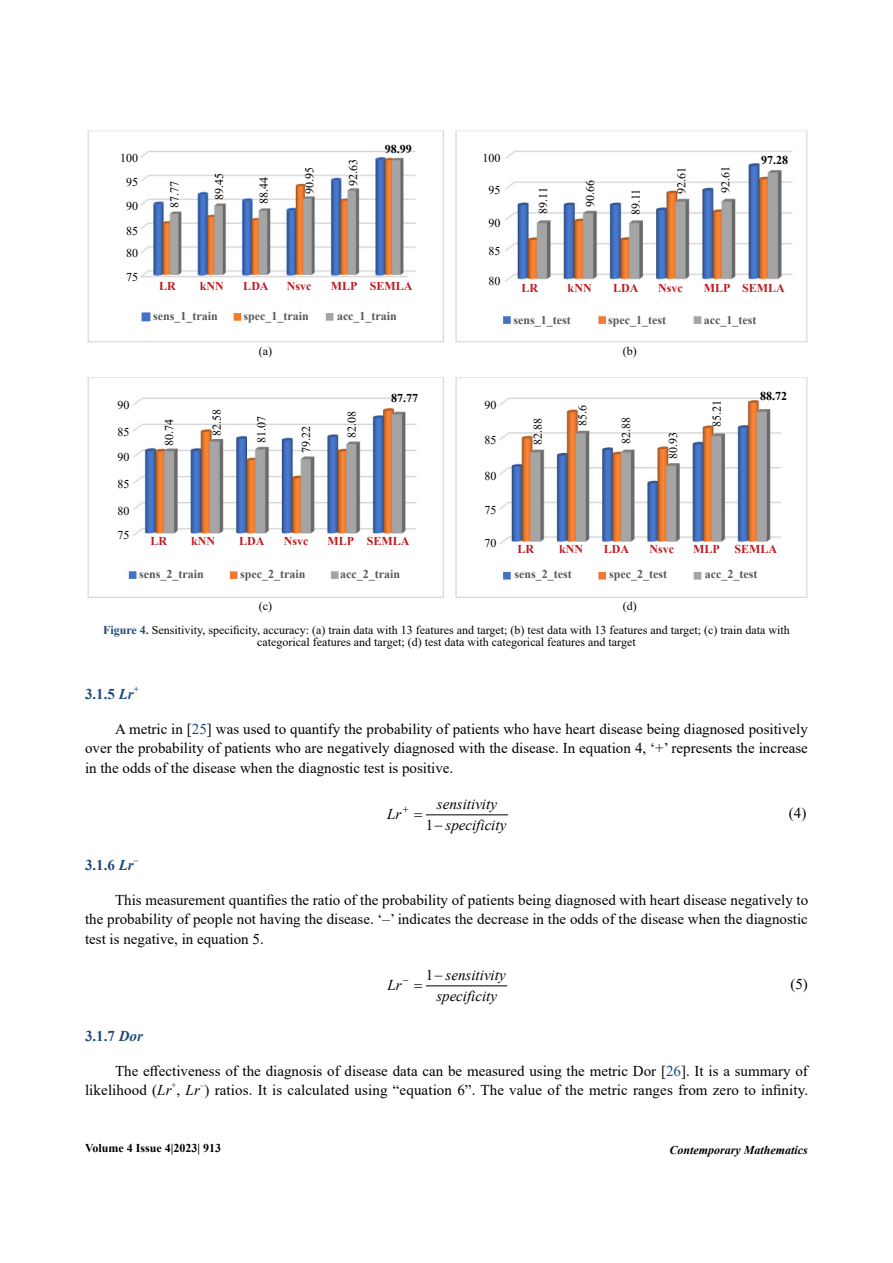
<style>
.page{position:relative;width:893px;height:1263px;background:#fff}
.page>*{position:absolute;margin:0;border:0;box-sizing:border-box;transform-origin:0 0}
.t1{font:15px/19.5px "Times New Roman";color:#000;text-align:justify}
.t2{font:italic 15px "Times New Roman";letter-spacing:.005em;color:#000}
.t3{font:700 15px "Times New Roman";color:#1f497d}
.t4{font:12px/24.2px "Times New Roman";color:#000}
.t5{font:700 12px "Times New Roman";color:#5a5757}
.t6{font:700 12px "Times New Roman";color:#bf1b21}
.t7{font:700 12px "Times New Roman";color:#000}
.t8{font:italic 700 12px "Times New Roman";color:#000}
.t9{font:700 8.7px "Times New Roman";color:#1f497d}
.t10{font:8.7px "Times New Roman";color:#000}
.s1{font-weight:700;color:#1f497d}
.s2{font-style:italic}
.s3{color:#1f497d}
.s4{font-style:normal}
</style>
<div class="page">
<img style="left:87px;top:130px;width:721px;height:468px">
<hr style="left:426px;top:814px;width:81px;height:1px;background:#000">
<hr style="left:426px;top:985px;width:81px;height:1px;background:#000">
<p class="t4" style="left:120px;top:146px;width:19px;text-align:center">100<br>95<br>90<br>85</p>
<p class="t4" style="left:126px;top:240px;width:13px">80<br>75</p>
<p class="t4" style="left:162px;top:208px;width:28px;rotate:-90deg">87.77</p>
<p class="t4" style="left:207px;top:200px;width:28px;rotate:-90deg">89.45</p>
<p class="t4" style="left:251px;top:204px;width:28px;rotate:-90deg">88.44</p>
<p class="t4" style="left:297px;top:194px;width:28px;rotate:-90deg">90.95</p>
<p class="t4" style="left:340px;top:186px;width:28px;rotate:-90deg">92.63</p>
<p class="t7" style="left:385px;top:141px;width:28px">98.99</p>
<p class="t6" style="left:159px;top:277px;width:18px">LR</p>
<p class="t6" style="left:200px;top:277px;width:25px">kNN</p>
<p class="t6" style="left:243px;top:277px;width:27px">LDA</p>
<p class="t6" style="left:287px;top:277px;width:26px">Nsvc</p>
<p class="t6" style="left:331px;top:277px;width:83px">MLP SEMLA</p>
<p class="t5" style="left:153px;top:307px;width:66px">sens_1_train</p>
<p class="t5" style="left:243px;top:307px;width:67px">spec_1_train</p>
<p class="t5" style="left:337px;top:307px;width:61px">acc_1_train</p>
<p class="t4" style="left:259px;top:339px;width:15px">(a)</p>
<p class="t4" style="left:118px;top:392px;width:13px">90</p>
<p class="t4" style="left:118px;top:419px;width:13px;line-height:25.5px">85<br>90</p>
<p class="t4" style="left:118px;top:472px;width:13px">85</p>
<p class="t4" style="left:118px;top:498px;width:13px">80<br>75</p>
<p class="t4" style="left:157px;top:446px;width:28px;rotate:-90deg">80.74</p>
<p class="t4" style="left:204px;top:435px;width:28px;rotate:-90deg">82.58</p>
<p class="t4" style="left:249px;top:443px;width:28px;rotate:-90deg">81.07</p>
<p class="t4" style="left:294px;top:452px;width:28px;rotate:-90deg">79.22</p>
<p class="t4" style="left:339px;top:438px;width:28px;rotate:-90deg">82.08</p>
<p class="t7" style="left:391px;top:390px;width:28px">87.77</p>
<p class="t6" style="left:151px;top:533px;width:18px">LR</p>
<p class="t6" style="left:191px;top:533px;width:25px">kNN</p>
<p class="t6" style="left:239px;top:533px;width:27px">LDA</p>
<p class="t6" style="left:284px;top:533px;width:26px">Nsvc</p>
<p class="t6" style="left:327px;top:533px;width:83px">MLP SEMLA</p>
<p class="t4" style="left:483px;top:146px;width:19px">100</p>
<p class="t4" style="left:489px;top:178px;width:13px">95</p>
<p class="t4" style="left:489px;top:211px;width:13px">90</p>
<p class="t4" style="left:489px;top:238px;width:13px">85</p>
<p class="t4" style="left:489px;top:268px;width:13px">80</p>
<p class="t4" style="left:531px;top:214px;width:28px;rotate:-90deg">89.11</p>
<p class="t4" style="left:578px;top:207px;width:28px;rotate:-90deg">90.66</p>
<p class="t4" style="left:623px;top:215px;width:28px;rotate:-90deg">89.11</p>
<p class="t4" style="left:669px;top:194px;width:28px;rotate:-90deg">92.61</p>
<p class="t4" style="left:713px;top:193px;width:28px;rotate:-90deg">92.61</p>
<p class="t7" style="left:761px;top:151px;width:28px">97.28</p>
<p class="t6" style="left:522px;top:279px;width:18px">LR</p>
<p class="t6" style="left:568px;top:279px;width:25px">kNN</p>
<p class="t6" style="left:613px;top:279px;width:27px">LDA</p>
<p class="t6" style="left:658px;top:279px;width:26px">Nsvc</p>
<p class="t6" style="left:704px;top:279px;width:82px">MLP SEMLA</p>
<p class="t5" style="left:513px;top:311px;width:59px">sens_1_test</p>
<p class="t5" style="left:608px;top:311px;width:59px">spec_1_test</p>
<p class="t5" style="left:704px;top:311px;width:54px">acc_1_test</p>
<p class="t4" style="left:623px;top:339px;width:15px">(b)</p>
<p class="t4" style="left:484px;top:393px;width:13px">90</p>
<p class="t4" style="left:484px;top:428px;width:13px">85</p>
<p class="t4" style="left:484px;top:463px;width:13px">80</p>
<p class="t4" style="left:484px;top:497px;width:13px">75</p>
<p class="t4" style="left:484px;top:530px;width:13px">70</p>
<p class="t4" style="left:525px;top:445px;width:28px;rotate:-90deg">82.88</p>
<p class="t4" style="left:570px;top:426px;width:22px;rotate:-90deg">85.6</p>
<p class="t4" style="left:614px;top:444px;width:28px;rotate:-90deg">82.88</p>
<p class="t4" style="left:660px;top:459px;width:28px;rotate:-90deg">80.93</p>
<p class="t4" style="left:704px;top:427px;width:28px;rotate:-90deg">85.21</p>
<p class="t7" style="left:760px;top:388px;width:28px">88.72</p>
<p class="t6" style="left:517px;top:540px;width:18px">LR</p>
<p class="t6" style="left:559px;top:540px;width:25px">kNN</p>
<p class="t6" style="left:604px;top:540px;width:27px">LDA</p>
<p class="t6" style="left:649px;top:540px;width:26px">Nsvc</p>
<p class="t6" style="left:693px;top:540px;width:86px">MLP SEMLA</p>
<p class="t5" style="left:139px;top:565px;width:66px">sens_2_train</p>
<p class="t5" style="left:240px;top:565px;width:67px">spec_2_train</p>
<p class="t5" style="left:340px;top:565px;width:61px">acc_2_train</p>
<p class="t4" style="left:259px;top:593px;width:15px">(c)</p>
<p class="t5" style="left:514px;top:565px;width:59px">sens_2_test</p>
<p class="t5" style="left:609px;top:565px;width:59px">spec_2_test</p>
<p class="t5" style="left:705px;top:565px;width:54px">acc_2_test</p>
<p class="t4" style="left:103px;top:593px;width:688px;text-indent:520px">(d)<br><span class="s1">Figure 4.</span> Sensitivity, specificity, accuracy: (a) train data with 13 features and target; (b) test data with 13 features and target; (c) train data with</p>
<p class="t4" style="left:257px;top:629px;width:380px">categorical features and target; (d) test data with categorical features and target</p>
<p class="t3" style="left:85px;top:683px;width:50px">3.1.5 <span class="s2">Lr</span></p>
<p class="t9" style="left:134px;top:683px;width:6px">+</p>
<p class="t1" style="left:85px;top:718px;width:724px;text-indent:30px">A metric in [<span class="s3">25</span>] was used to quantify the probability of patients who have heart disease being diagnosed positively over the probability of patients who are negatively diagnosed with the disease. In equation 4, ‘+’ represents the increase in the odds of the disease when the diagnostic test is positive.</p>
<p class="t2" style="left:437px;top:794px;width:62px">sensitivity</p>
<p class="t2" style="left:387px;top:803px;width:16px">Lr</p>
<p class="t1" style="left:789px;top:803px;width:19px">(4)</p>
<p class="t2" style="left:426px;top:815px;width:82px"><span class="s4">1</span>− specificity</p>
<p class="t3" style="left:85px;top:854px;width:50px">3.1.6 <span class="s2">Lr</span></p>
<p class="t9" style="left:134px;top:854px;width:6px">–</p>
<p class="t1" style="left:85px;top:889px;width:725px;text-indent:30px">This measurement quantifies the ratio of the probability of patients being diagnosed with heart disease negatively to the probability of people not having the disease. ‘–’ indicates the decrease in the odds of the disease when the diagnostic test is negative, in equation 5.</p>
<p class="t2" style="left:426px;top:965px;width:81px"><span class="s4">1</span> sensitivity</p>
<p class="t2" style="left:387px;top:974px;width:16px">Lr</p>
<p class="t2" style="left:436px;top:986px;width:62px">specificity</p>
<p class="t1" style="left:790px;top:974px;width:19px">(5)</p>
<p class="t3" style="left:85px;top:1025px;width:59px">3.1.7 <span class="s2">Dor</span></p>
<p class="t1" style="left:85px;top:1060px;width:725px;text-align:right">The effectiveness of the diagnosis of disease data can be measured using the metric Dor [<span class="s3">26</span>]. It is a summary of likelihood (<span class="s2">Lr</span> , <span class="s2">Lr</span> ) ratios. It is calculated using “equation 6”. The value of the metric ranges from zero to infinity.</p>
<p class="t10" style="left:172px;top:1079px;width:6px">+</p>
<p class="t10" style="left:200px;top:1079px;width:6px">–</p>
<p class="t7" style="left:85px;top:1139px;width:138px">Volume 4 Issue 4|2023| 913</p>
<p class="t8" style="left:670px;top:1141px;width:140px">Contemporary Mathematics</p>
</div>
